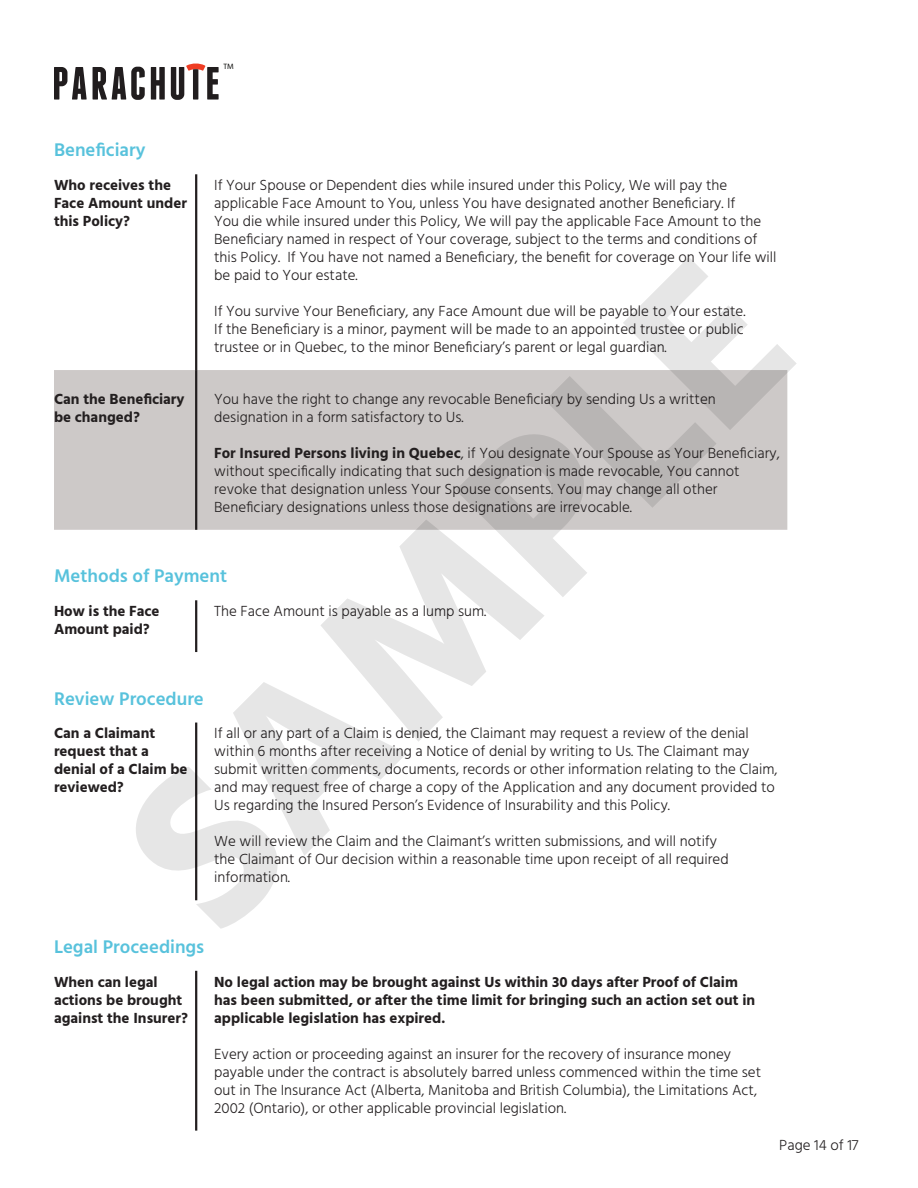
<style>
.page{position:relative;width:918px;height:1188px;background:#fff}
.page>*{position:absolute;margin:0;border:0;box-sizing:border-box;transform-origin:0 0}
.t1{font:700 225px "Hind";color:#000}
.Header_3{font:600 18.75px "Hind";color:#58c2dc}
.t2{font:300 15px/18px "Hind";color:#231f20}
.t3{font:700 15px/18px "Hind";color:#231f20}
.t4{font:7.8px "Hind";color:#040503}
.s1{font-weight:700}
</style>
<div class="page">
<svg style="left:54px;top:67px;width:33px;height:33px"></svg>
<svg style="left:93px;top:67px;width:52px;height:33px"></svg>
<svg style="left:151px;top:67px;width:14px;height:33px"></svg>
<svg style="left:171px;top:63px;width:48px;height:37px"></svg>
<div style="left:193px;top:69px;width:5px;height:31px;background:#211d1e"></div>
<div style="left:54px;top:370px;width:733px;height:160px;background:#cdc9c8"></div>
<hr style="left:195px;top:174px;width:2px;height:196px;background:#231f20">
<hr style="left:195px;top:370px;width:2px;height:160px;background:#231f20">
<hr style="left:195px;top:600px;width:2px;height:52px;background:#231f20">
<hr style="left:195px;top:723px;width:2px;height:177px;background:#231f20">
<hr style="left:195px;top:971px;width:2px;height:160px;background:#231f20">
<p class="t4" style="left:224px;top:61px;width:12px">TM</p>
<p class="Header_3" style="left:54px;top:137px;width:93px">Beneficiary</p>
<p class="t3" style="left:54px;top:176px;width:134px">Who receives the<br>Face Amount under this Policy?</p>
<p class="t2" style="left:214px;top:177px;width:564px">If Your Spouse or Dependent dies while insured under this Policy, We will pay the applicable Face Amount to You, unless You have designated another Beneficiary. If<br>You die while insured under this Policy, We will pay the applicable Face Amount to the Beneficiary named in respect of Your coverage, subject to the terms and conditions of this Policy. If You have not named a Beneficiary, the benefit for coverage on Your life will be paid to Your estate.</p>
<p class="t2" style="left:214px;top:303px;width:533px;text-align:justify">If You survive Your Beneficiary, any Face Amount due will be payable to Your estate.<br>If the Beneficiary is a minor, payment will be made to an appointed trustee or public trustee or in Quebec, to the minor Beneficiary’s parent or legal guardian.</p>
<p class="t3" style="left:54px;top:390px;width:132px">Can the Beneficiary be changed?</p>
<p class="t2" style="left:214px;top:391px;width:503px">You have the right to change any revocable Beneficiary by sending Us a written designation in a form satisfactory to Us.</p>
<p class="t2" style="left:214px;top:445px;width:567px"><span class="s1">For Insured Persons living in Quebec</span>, if You designate Your Spouse as Your Beneficiary, without specifically indicating that such designation is made revocable, You cannot revoke that designation unless Your Spouse consents. You may change all other Beneficiary designations unless those designations are irrevocable.</p>
<h1 class="t1" style="left:71px;top:793px;width:832px;rotate:-45deg">SAMPLE</h1>
<p class="Header_3" style="left:54px;top:563px;width:175px">Methods of Payment</p>
<p class="t3" style="left:54px;top:602px;width:107px">How is the Face<br>Amount paid?</p>
<p class="t2" style="left:214px;top:603px;width:274px">The Face Amount is payable as a lump sum.</p>
<p class="Header_3" style="left:54px;top:685px;width:151px">Review Procedure</p>
<p class="t3" style="left:54px;top:724px;width:135px">Can a Claimant request that a denial of a Claim be reviewed?</p>
<p class="t2" style="left:214px;top:725px;width:565px">If all or any part of a Claim is denied, the Claimant may request a review of the denial within 6 months after receiving a Notice of denial by writing to Us. The Claimant may submit written comments, documents, records or other information relating to the Claim, and may request free of charge a copy of the Application and any document provided to Us regarding the Insured Person’s Evidence of Insurability and this Policy.</p>
<p class="t2" style="left:214px;top:833px;width:516px">We will review the Claim and the Claimant’s written submissions, and will notify the Claimant of Our decision within a reasonable time upon receipt of all required information.</p>
<p class="Header_3" style="left:54px;top:934px;width:152px">Legal Proceedings</p>
<p class="t3" style="left:54px;top:972px;width:135px">When can legal actions be brought against the Insurer?</p>
<p class="t3" style="left:214px;top:972px;width:543px">No legal action may be brought against Us within 30 days after Proof of Claim has been submitted, or after the time limit for bringing such an action set out in applicable legislation has expired.</p>
<p class="t2" style="left:214px;top:1045px;width:549px">Every action or proceeding against an insurer for the recovery of insurance money payable under the contract is absolutely barred unless commenced within the time set out in The Insurance Act (Alberta, Manitoba and British Columbia), the Limitations Act, 2002 (Ontario), or other applicable provincial legislation.</p>
<p class="t2" style="left:779px;top:1137px;width:81px">Page 14 of 17</p>
</div>
